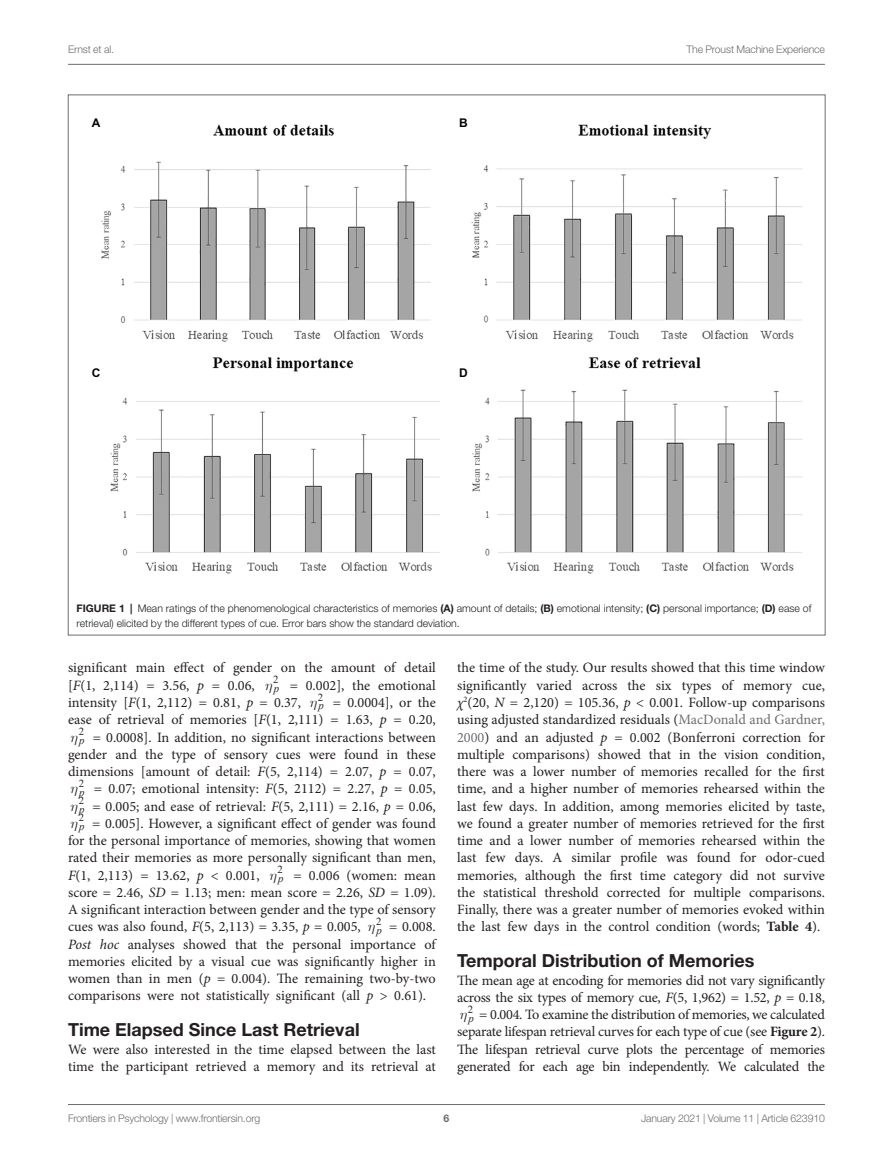
<style>
.page{position:relative;width:893px;height:1170px;background:#fff}
.page>*{position:absolute;margin:0;border:0;box-sizing:border-box;transform-origin:0 0}
.HEAD_2{font:700 18px "Helvetica Neue LT Std";color:#231f20}
.TEXT_FLUSH{font:14.25px/17.2px "Minion Pro";letter-spacing:-.005em;color:#231f20;text-align:justify}
.t1{font:700 12px "Arial";color:#040503}
.spi-math-img{font:italic 10.8px "Times New Roman";color:#231f20}
.spi-math-img-2{font:10.8px "Times New Roman";color:#231f20}
.FIG_LEG{font:300 10.5px/14.2px "Helvetica Neue LT Std";color:#231f20}
.t2{font:300 10.5px "Helvetica Neue LT Std";letter-spacing:-.015em;color:#6c6d70}
.t3{font:700 10.5px "Helvetica Neue LT Std";color:#6c6d70}
.s1{font-weight:700}
.s2{font-style:italic}
.s3{color:#6c6d70}
</style>
<div class="page">
<hr style="left:68px;top:64px;width:757px;height:1px;background:#6c6d70">
<hr style="left:68px;top:1104px;width:757px;height:1px;background:#6c6d70">
<img style="left:101px;top:124px;width:701px;height:450px">
<p class="t2" style="left:68px;top:42px;width:48px">Ernst et al.</p>
<p class="t2" style="left:686px;top:42px;width:140px">The Proust Machine Experience</p>
<p class="t1" style="left:92px;top:114px;width:10px">A</p>
<p class="t1" style="left:459px;top:114px;width:10px">B</p>
<p class="t1" style="left:92px;top:364px;width:10px">C</p>
<p class="t1" style="left:459px;top:364px;width:10px">D</p>
<p class="FIG_LEG" style="left:77px;top:601px;width:736px"><span class="s1">FIGURE 1 |</span> Mean ratings of the phenomenological characteristics of memories <span class="s1">(A)</span> amount of details; <span class="s1">(B)</span> emotional intensity; <span class="s1">(C)</span> personal importance; <span class="s1">(D)</span> ease of retrieval) elicited by the different types of cue. Error bars show the standard deviation.</p>
<p class="TEXT_FLUSH" style="left:68px;top:659px;width:369px">significant main effect of gender on the amount of detail [<span class="s2">F</span>(1, 2,114) = 3.56, <span class="s2">p</span> = 0.06,</p>
<p class="spi-math-img-2" style="left:273px;top:672px;width:7px">2</p>
<p class="TEXT_FLUSH" style="left:68px;top:676px;width:369px;text-indent:222px">= 0.002], the emotional intensity [<span class="s2">F</span>(1, 2,112) = 0.81, <span class="s2">p</span> = 0.37,</p>
<p class="spi-math-img" style="left:274px;top:681px;width:7px">p</p>
<p class="spi-math-img-2" style="left:318px;top:689px;width:7px">2</p>
<p class="TEXT_FLUSH" style="left:68px;top:693px;width:369px;text-align:right">= 0.0004], or the<br>ease of retrieval of memories [<span class="s2">F</span>(1, 2,111) = 1.63, <span class="s2">p</span> = 0.20,</p>
<p class="spi-math-img" style="left:79px;top:732px;width:7px">p</p>
<p class="spi-math-img" style="left:318px;top:698px;width:7px">p</p>
<p class="spi-math-img-2" style="left:79px;top:723px;width:7px">2</p>
<p class="TEXT_FLUSH" style="left:68px;top:728px;width:369px;text-indent:25px">= 0.0008]. In addition, no significant interactions between gender and the type of sensory cues were found in these dimensions [amount of detail: <span class="s2">F</span>(5, 2,114) = 2.07, <span class="s2">p</span> = 0.07,</p>
<p class="spi-math-img" style="left:79px;top:784px;width:7px">p</p>
<p class="spi-math-img-2" style="left:79px;top:775px;width:7px">2</p>
<p class="TEXT_FLUSH" style="left:94px;top:780px;width:343px">= 0.07; emotional intensity: <span class="s2">F</span>(5, 2112) = 2.27, <span class="s2">p</span> = 0.05,</p>
<p class="spi-math-img" style="left:79px;top:801px;width:7px">p</p>
<p class="spi-math-img-2" style="left:79px;top:792px;width:7px">2</p>
<p class="TEXT_FLUSH" style="left:92px;top:797px;width:345px">= 0.005; and ease of retrieval: <span class="s2">F</span>(5, 2,111) = 2.16, <span class="s2">p</span> = 0.06,</p>
<p class="spi-math-img" style="left:79px;top:819px;width:7px">p</p>
<p class="spi-math-img-2" style="left:79px;top:810px;width:7px">2</p>
<p class="TEXT_FLUSH" style="left:68px;top:814px;width:369px;text-indent:24px">= 0.005]. However, a significant effect of gender was found for the personal importance of memories, showing that women rated their memories as more personally significant than men, <span class="s2">F</span>(1, 2,113) = 13.62, <span class="s2">p</span> &lt; 0.001,</p>
<p class="spi-math-img-2" style="left:278px;top:861px;width:7px">2</p>
<p class="TEXT_FLUSH" style="left:68px;top:866px;width:369px;text-indent:225px">= 0.006 (women: mean score = 2.46, <span class="s2">SD</span> = 1.13; men: mean score = 2.26, <span class="s2">SD</span> = 1.09).<br>A significant interaction between gender and the type of sensory cues was also found, <span class="s2">F</span>(5, 2,113) = 3.35, <span class="s2">p</span> = 0.005,</p>
<p class="spi-math-img" style="left:278px;top:870px;width:7px">p</p>
<p class="spi-math-img-2" style="left:376px;top:913px;width:7px">2</p>
<p class="TEXT_FLUSH" style="left:68px;top:918px;width:369px;text-indent:321px">= 0.008.<br><span class="s2">Post hoc</span> analyses showed that the personal importance of memories elicited by a visual cue was significantly higher in women than in men (<span class="s2">p</span> = 0.004). The remaining two-by-two comparisons were not statistically significant (all <span class="s2">p</span> &gt; 0.61).</p>
<p class="HEAD_2" style="left:68px;top:1018px;width:293px">Time Elapsed Since Last Retrieval</p>
<p class="TEXT_FLUSH" style="left:68px;top:1040px;width:369px">We were also interested in the time elapsed between the last time the participant retrieved a memory and its retrieval at</p>
<p class="spi-math-img" style="left:377px;top:922px;width:7px">p</p>
<p class="TEXT_FLUSH" style="left:457px;top:659px;width:369px">the time of the study. Our results showed that this time window significantly varied across the six types of memory cue, <span class="s2">χ</span><sup>2</sup>(20, <span class="s2">N</span> = 2,120) = 105.36, <span class="s2">p</span> &lt; 0.001. Follow-up comparisons using adjusted standardized residuals (<span class="s3">MacDonald and Gardner, 2000</span>) and an adjusted <span class="s2">p</span> = 0.002 (Bonferroni correction for multiple comparisons) showed that in the vision condition, there was a lower number of memories recalled for the first time, and a higher number of memories rehearsed within the last few days. In addition, among memories elicited by taste, we found a greater number of memories retrieved for the first time and a lower number of memories rehearsed within the last few days. A similar profile was found for odor-cued memories, although the first time category did not survive the statistical threshold corrected for multiple comparisons.<br>Finally, there was a greater number of memories evoked within the last few days in the control condition (words; <span class="s1">Table 4</span>).</p>
<p class="HEAD_2" style="left:457px;top:949px;width:299px">Temporal Distribution of Memories</p>
<p class="TEXT_FLUSH" style="left:457px;top:971px;width:369px">The mean age at encoding for memories did not vary significantly across the six types of memory cue, <span class="s2">F</span>(5, 1,962) = 1.52, <span class="s2">p</span> = 0.18,</p>
<p class="spi-math-img" style="left:468px;top:1010px;width:7px">p</p>
<p class="spi-math-img-2" style="left:468px;top:1001px;width:7px">2</p>
<p class="TEXT_FLUSH" style="left:457px;top:1005px;width:369px;text-indent:22px">= 0.004. To examine the distribution of memories, we calculated separate lifespan retrieval curves for each type of cue (see <span class="s1">Figure 2</span>).<br>The lifespan retrieval curve plots the percentage of memories generated for each age bin independently. We calculated the</p>
<p class="t2" style="left:68px;top:1111px;width:194px">Frontiers in Psychology | www.frontiersin.org</p>
<p class="t3" style="left:444px;top:1111px;width:7px">6</p>
<p class="t2" style="left:641px;top:1111px;width:185px">January 2021 | Volume 11 | Article 623910</p>
</div>
